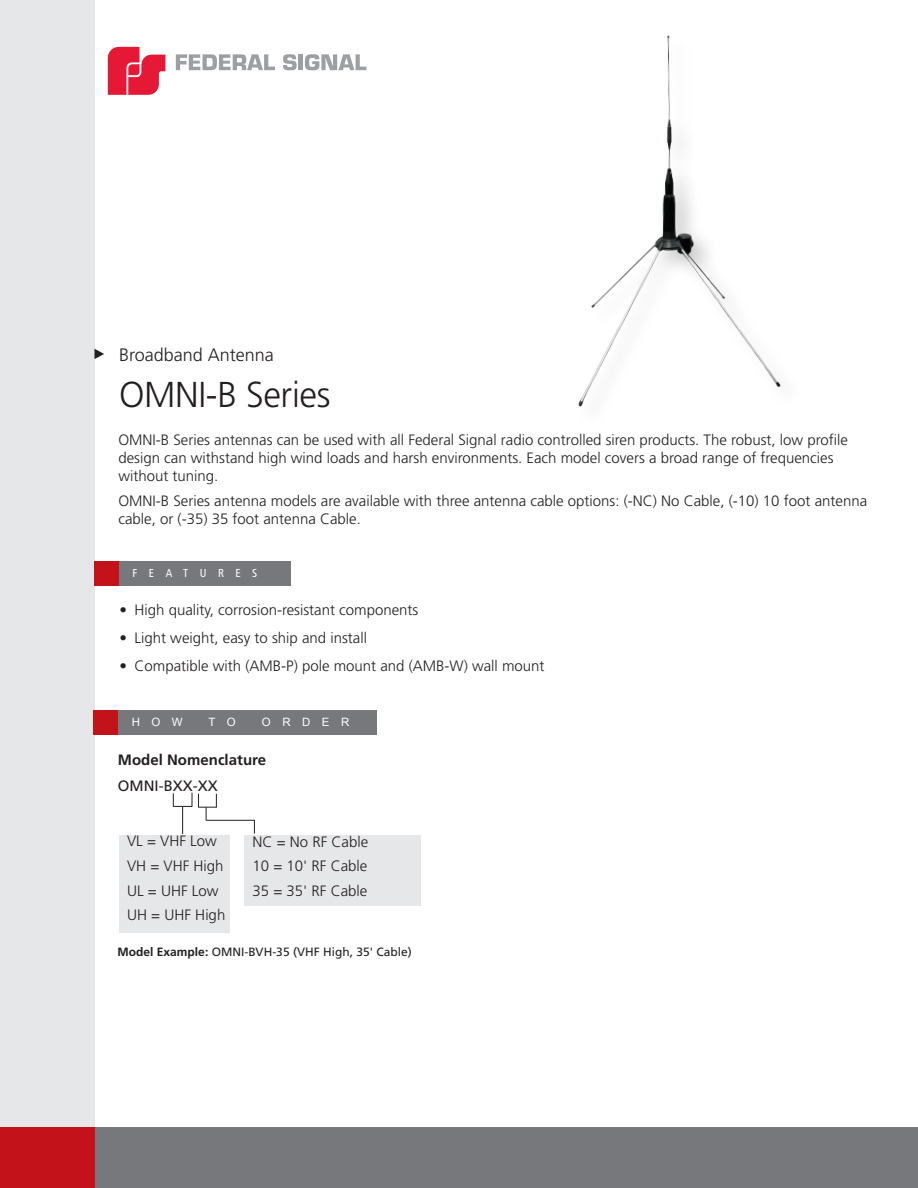
<style>
.page{position:relative;width:918px;height:1188px;background:#fff}
.page>*{position:absolute;margin:0;border:0;box-sizing:border-box;transform-origin:0 0}
.t1{font:300 36px "Frutiger LT Std";letter-spacing:-.01em;color:#231f20}
.t2{font:300 18px "Frutiger LT Std";color:#231f20}
.t3{font:300 15px/24.8px "Frutiger LT Std";color:#231f20}
.t4{font:700 15px "Frutiger LT Std";color:#231f20}
.t5{font:15px "Frutiger LT Std";color:#231f20}
.t6{font:12px "Frutiger LT Std";color:#231f20}
.t7{font:11.55px "Arial";letter-spacing:1em;color:#fff}
.t8{font:condensed 11.55px "Frutiger LT Std";letter-spacing:1em;color:#fff}
.s1{font-weight:700}
</style>
<div class="page">
<div style="left:93px;top:1127px;width:825px;height:61px;background:#76787b"></div>
<div style="left:0;top:0;width:94px;height:1188px;background:#e6e7e9"></div>
<div style="left:0;top:1127px;width:94px;height:61px;background:#c4121a"></div>
<svg style="left:176px;top:54px;width:99px;height:16px"></svg>
<svg style="left:283px;top:54px;width:14px;height:16px"></svg>
<hr style="left:299px;top:54px;width:4px;height:16px;background:#9d9fa2">
<svg style="left:305px;top:54px;width:61px;height:16px"></svg>
<svg style="left:108px;top:47px;width:57px;height:48px"></svg>
<svg style="left:94px;top:349px;width:10px;height:10px"></svg>
<div style="left:94px;top:561px;width:26px;height:25px;background:#c4121a"></div>
<div style="left:119px;top:561px;width:172px;height:25px;background:#76787b"></div>
<img style="left:578px;top:35px;width:203px;height:372px">
<div style="left:93px;top:711px;width:26px;height:24px;background:#c4121a"></div>
<div style="left:118px;top:711px;width:259px;height:24px;background:#76787b"></div>
<div style="left:119px;top:835px;width:110px;height:97px;background:#e6e7e9"></div>
<div style="left:244px;top:835px;width:177px;height:71px;background:#e6e7e9"></div>
<svg style="left:173px;top:793px;width:44px;height:41px"></svg>
<hr style="left:206px;top:820px;width:49px;height:1px;background:#231f20">
<svg style="left:254px;top:821px;width:1px;height:13px"></svg>
<p class="t2" style="left:119px;top:345px;width:156px">Broadband Antenna</p>
<h1 class="t1" style="left:119px;top:374px;width:213px">OMNI-B Series</h1>
<p class="t3" style="left:118px;top:431px;width:731px;line-height:18px">OMNI-B Series antennas can be used with all Federal Signal radio controlled siren products. The robust, low profile design can withstand high wind loads and harsh environments. Each model covers a broad range of frequencies without tuning.</p>
<p class="t3" style="left:118px;top:492px;width:750px;line-height:18px">OMNI-B Series antenna models are available with three antenna cable options: (-NC) No Cable, (-10) 10 foot antenna cable, or (-35) 35 foot antenna Cable.</p>
<p class="t8" style="left:133px;top:566px;width:126px">FEATURES</p>
<p class="t3" style="left:119px;top:598px;width:300px">• High quality, corrosion-resistant components</p>
<p class="t3" style="left:119px;top:626px;width:249px">• Light weight, easy to ship and install</p>
<p class="t3" style="left:119px;top:654px;width:427px">• Compatible with (AMB-P) pole mount and (AMB-W) wall mount</p>
<p class="t7" style="left:132px;top:715px;width:52px">HOW</p>
<p class="t7" style="left:209px;top:715px;width:29px">T O</p>
<p class="t7" style="left:262px;top:715px;width:89px">ORDER</p>
<p class="t4" style="left:118px;top:751px;width:150px">Model Nomenclature</p>
<p class="t5" style="left:118px;top:777px;width:102px">OMNI-BXX-XX</p>
<p class="t3" style="left:127px;top:829px;width:100px">VL = VHF Low<br>VH = VHF High<br>UL = UHF Low<br>UH = UHF High</p>
<p class="t3" style="left:253px;top:829px;width:117px;text-align:justify">NC = No RF Cable 10 = 10' RF Cable 35 = 35' RF Cable</p>
<p class="t6" style="left:118px;top:944px;width:296px"><span class="s1">Model Example:</span> OMNI-BVH-35 (VHF High, 35' Cable)</p>
</div>
